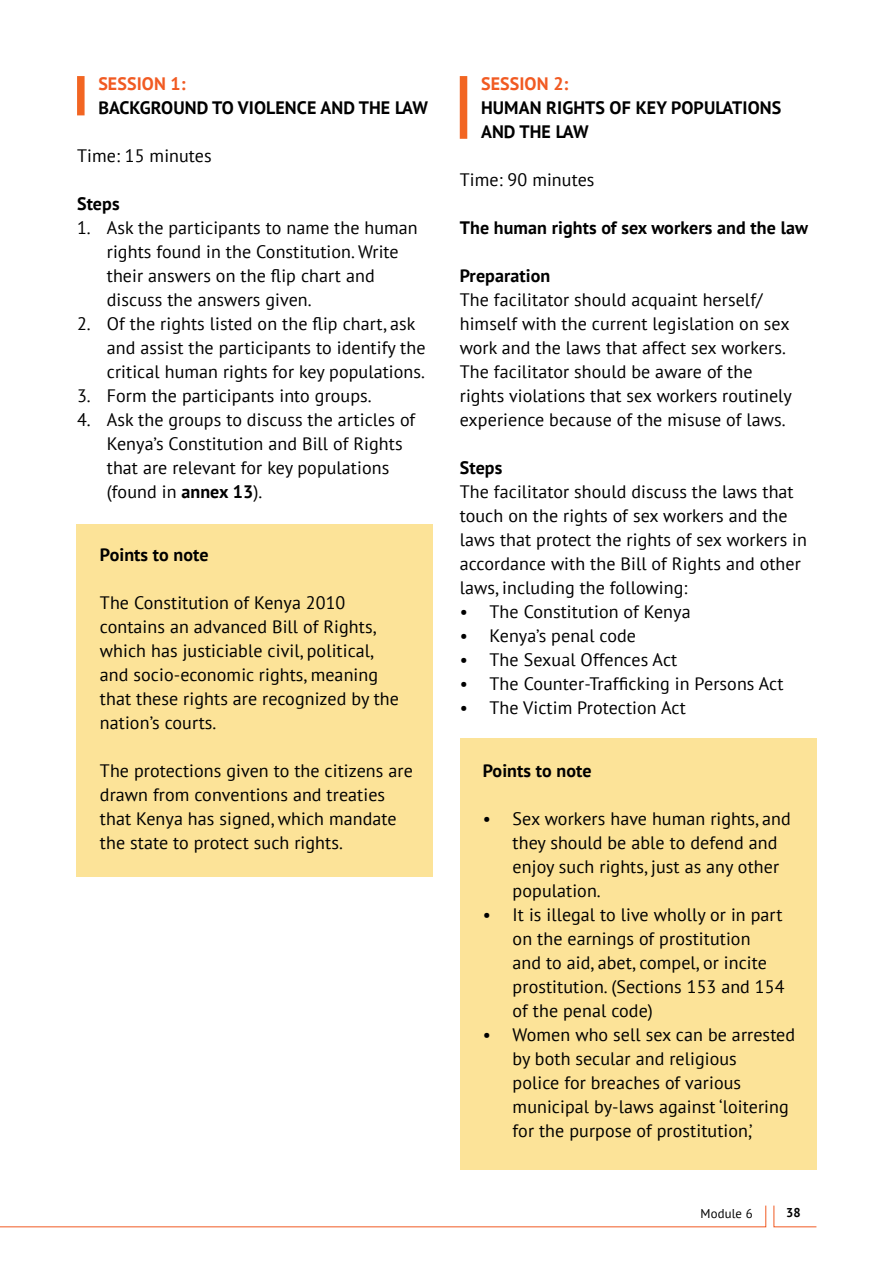
<style>
.page{position:relative;width:893px;height:1263px;background:#fff}
.page>*{position:absolute;margin:0;border:0;box-sizing:border-box;transform-origin:0 0}
.t1{font:18px/24px "PT Sans";letter-spacing:.005em;color:#000}
.t2{font:700 18px/24px "PT Sans";letter-spacing:.005em;color:#000}
.t3{font:700 18px "PT Sans";letter-spacing:.005em;color:#f15a22}
.t4{font:12.75px "PT Sans";letter-spacing:.01em;color:#000}
.t5{font:700 12.75px "PT Sans";color:#000}
.s1{font-weight:700}
</style>
<div class="page">
<svg style="left:773px;top:1205px;width:44px;height:22px"></svg>
<div style="left:77px;top:524px;width:356px;height:353px;background:#fce398"></div>
<div style="left:460px;top:738px;width:357px;height:431px;background:#fce398"></div>
<svg style="left:0;top:1205px;width:766px;height:23px"></svg>
<div style="left:77px;top:76px;width:8px;height:39px;background:#f26522"></div>
<div style="left:460px;top:76px;width:7px;height:63px;background:#f26522"></div>
<p class="t3" style="left:481px;top:72px;width:89px">SESSION 2:</p>
<p class="t2" style="left:481px;top:95px;width:302px">HUMAN RIGHTS OF KEY POPULATIONS<br>AND THE LAW</p>
<p class="t1" style="left:460px;top:167px;width:136px">Time: 90 minutes</p>
<p class="t2" style="left:460px;top:215px;width:350px">The human rights of sex workers and the law</p>
<p class="t2" style="left:460px;top:263px;width:92px">Preparation</p>
<p class="t1" style="left:460px;top:287px;width:334px">The facilitator should acquaint herself/ himself with the current legislation on sex work and the laws that affect sex workers.<br>The facilitator should be aware of the rights violations that sex workers routinely experience because of the misuse of laws.</p>
<p class="t2" style="left:460px;top:455px;width:44px">Steps</p>
<p class="t1" style="left:460px;top:479px;width:349px">The facilitator should discuss the laws that touch on the rights of sex workers and the laws that protect the rights of sex workers in accordance with the Bill of Rights and other laws, including the following:</p>
<p class="t1" style="left:460px;top:599px;width:232px">• The Constitution of Kenya</p>
<p class="t1" style="left:460px;top:623px;width:178px">• Kenya’s penal code</p>
<p class="t1" style="left:460px;top:647px;width:219px">• The Sexual Offences Act</p>
<p class="t1" style="left:460px;top:671px;width:325px">• The Counter-Trafficking in Persons Act</p>
<p class="t1" style="left:460px;top:695px;width:228px">• The Victim Protection Act</p>
<p class="t3" style="left:98px;top:72px;width:89px">SESSION 1:</p>
<p class="t2" style="left:98px;top:95px;width:331px">BACKGROUND TO VIOLENCE AND THE LAW</p>
<p class="t1" style="left:77px;top:143px;width:136px">Time: 15 minutes</p>
<p class="t2" style="left:77px;top:191px;width:44px">Steps</p>
<p class="t1" style="left:107px;top:215px;width:312px;text-indent:-30px">1. Ask the participants to name the human rights found in the Constitution. Write their answers on the flip chart and discuss the answers given.</p>
<p class="t1" style="left:107px;top:311px;width:320px;text-indent:-30px">2. Of the rights listed on the flip chart, ask and assist the participants to identify the critical human rights for key populations.</p>
<p class="t1" style="left:77px;top:383px;width:296px">3. Form the participants into groups.</p>
<p class="t1" style="left:107px;top:407px;width:310px;text-indent:-30px">4. Ask the groups to discuss the articles of Kenya’s Constitution and Bill of Rights that are relevant for key populations (found in <span class="s1">annex 13</span>).</p>
<p class="t2" style="left:100px;top:543px;width:110px">Points to note</p>
<p class="t1" style="left:100px;top:591px;width:301px">The Constitution of Kenya 2010 contains an advanced Bill of Rights, which has justiciable civil, political, and socio-economic rights, meaning that these rights are recognized by the nation’s courts.</p>
<p class="t1" style="left:100px;top:758px;width:314px">The protections given to the citizens are drawn from conventions and treaties that Kenya has signed, which mandate the state to protect such rights.</p>
<p class="t2" style="left:483px;top:758px;width:110px">Points to note</p>
<p class="t1" style="left:513px;top:806px;width:280px;text-indent:-30px">• Sex workers have human rights, and they should be able to defend and enjoy such rights, just as any other population.</p>
<p class="t1" style="left:513px;top:902px;width:273px;text-indent:-30px">• It is illegal to live wholly or in part on the earnings of prostitution<br>and to aid, abet, compel, or incite prostitution. (Sections 153 and 154 of the penal code)</p>
<p class="t1" style="left:513px;top:1022px;width:284px;text-indent:-30px">• Women who sell sex can be arrested by both secular and religious<br>police for breaches of various municipal by-laws against ‘loitering for the purpose of prostitution,’</p>
<p class="t4" style="left:701px;top:1206px;width:54px">Module 6</p>
<p class="t5" style="left:786px;top:1204px;width:16px">38</p>
</div>
